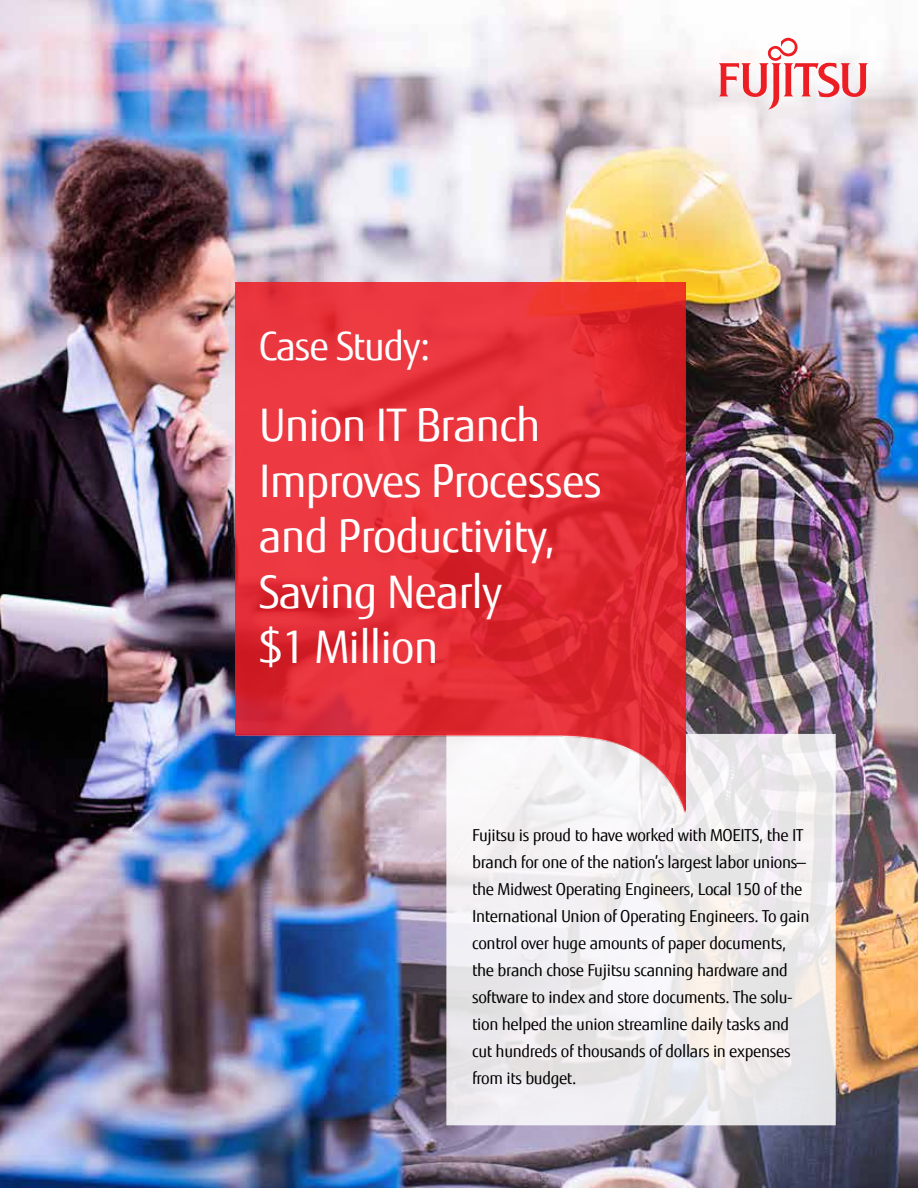
<style>
.page{position:relative;width:918px;height:1188px;background:#fff}
.page>*{position:absolute;margin:0;border:0;box-sizing:border-box;transform-origin:0 0}
.t1{font:45px/55.5px "Fujitsu Sans";letter-spacing:-.02em;color:#fff}
.t2{font:39px "Fujitsu Sans";letter-spacing:-.03em;color:#fff}
.t3{font:16.5px/27px "Fujitsu Sans";letter-spacing:-.02em;color:#000}
</style>
<div class="page">
<img style="left:0;top:0;width:918px;height:1188px">
<svg style="left:719px;top:38px;width:149px;height:71px"></svg>
<svg style="left:446px;top:734px;width:390px;height:391px"></svg>
<img style="left:235px;top:282px;width:451px;height:530px">
<h2 class="t2" style="left:259px;top:323px;width:173px">Case Study:</h2>
<h1 class="t1" style="left:259px;top:398px;width:344px">Union IT Branch<br>Improves Processes and Productivity,<br>Saving Nearly<br>$1 Million</h1>
<p class="t3" style="left:472px;top:822px;width:339px">Fujitsu is proud to have worked with MOEITS, the IT branch for one of the nation’s largest labor unions— the Midwest Operating Engineers, Local 150 of the International Union of Operating Engineers. To gain control over huge amounts of paper documents, the branch chose Fujitsu scanning hardware and software to index and store documents. The solu&shy;tion helped the union streamline daily tasks and cut hundreds of thousands of dollars in expenses from its budget.</p>
</div>
